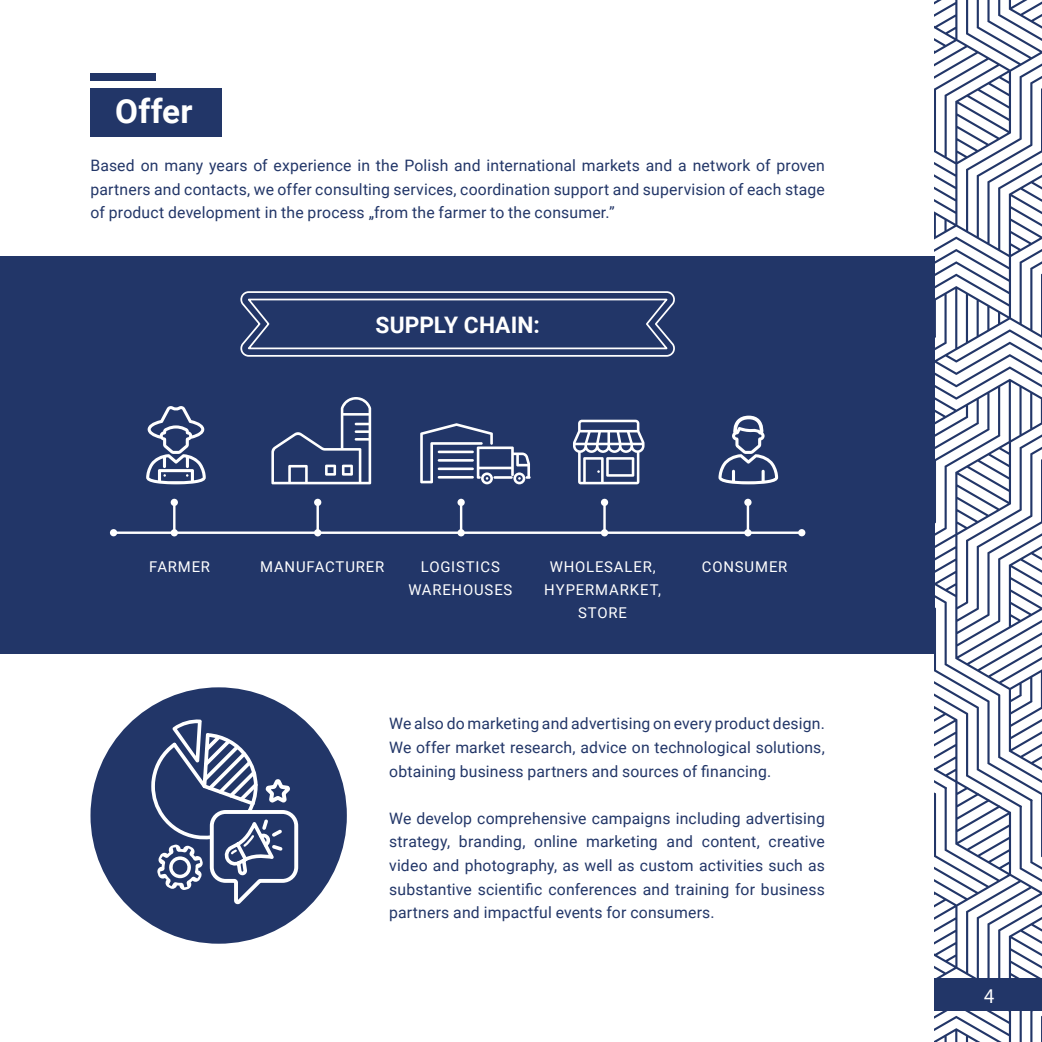
<style>
.page{position:relative;width:1042px;height:1042px;background:#fff}
.page>*{position:absolute;margin:0;border:0;box-sizing:border-box;transform-origin:0 0}
.t1{font:700 33.25px "Roboto";letter-spacing:.005em;color:#fff}
.t2{font:700 22.75px "Roboto";letter-spacing:.005em;color:#fff}
.t3{font:21px "Myriad Pro";color:#fff;scale:.95 1}
.t4{font:15.75px/23.6px "Roboto";letter-spacing:.01em;color:#223668;text-align:justify}
.t5{font:14.88px/22.8px "Roboto";letter-spacing:.055em;color:#fff;text-align:center}
</style>
<div class="page">
<svg style="left:934px;top:0;width:108px;height:780px"></svg>
<svg style="left:934px;top:780px;width:108px;height:262px"></svg>
<div style="left:90px;top:88px;width:132px;height:48px;background:#223668"></div>
<div style="left:90px;top:73px;width:66px;height:7px;background:#223668"></div>
<div style="left:0;top:256px;width:934px;height:397px;background:#223668"></div>
<svg style="left:146px;top:406px;width:60px;height:78px"></svg>
<svg style="left:271px;top:397px;width:100px;height:87px"></svg>
<svg style="left:420px;top:423px;width:111px;height:61px"></svg>
<hr style="left:493px;top:476px;width:20px;height:3px;background:#fff">
<svg style="left:573px;top:420px;width:71px;height:64px"></svg>
<svg style="left:718px;top:416px;width:60px;height:68px"></svg>
<hr style="left:113px;top:531px;width:689px;height:3px;background:#fff">
<div style="left:110px;top:529px;width:7px;height:7px;background:#fff;border-radius:50%"></div>
<div style="left:798px;top:529px;width:7px;height:7px;background:#fff;border-radius:50%"></div>
<hr style="left:173px;top:502px;width:2px;height:31px;background:#fff">
<div style="left:171px;top:529px;width:7px;height:7px;background:#fff;border-radius:50%"></div>
<div style="left:171px;top:499px;width:7px;height:7px;background:#fff;border-radius:50%"></div>
<hr style="left:316px;top:502px;width:3px;height:31px;background:#fff">
<div style="left:314px;top:529px;width:7px;height:7px;background:#fff;border-radius:50%"></div>
<div style="left:314px;top:499px;width:7px;height:7px;background:#fff;border-radius:50%"></div>
<hr style="left:460px;top:502px;width:2px;height:31px;background:#fff">
<div style="left:457px;top:529px;width:8px;height:7px;background:#fff;border-radius:50%"></div>
<div style="left:457px;top:499px;width:8px;height:7px;background:#fff;border-radius:50%"></div>
<hr style="left:603px;top:502px;width:3px;height:31px;background:#fff">
<div style="left:601px;top:529px;width:7px;height:7px;background:#fff;border-radius:50%"></div>
<div style="left:601px;top:499px;width:7px;height:7px;background:#fff;border-radius:50%"></div>
<hr style="left:747px;top:502px;width:2px;height:31px;background:#fff">
<div style="left:744px;top:529px;width:7px;height:7px;background:#fff;border-radius:50%"></div>
<div style="left:744px;top:499px;width:7px;height:7px;background:#fff;border-radius:50%"></div>
<svg style="left:240px;top:291px;width:435px;height:66px"></svg>
<div style="left:90px;top:687px;width:257px;height:256px;background:#223668;border-radius:50%"></div>
<svg style="left:151px;top:719px;width:148px;height:185px"></svg>
<h1 class="t1" style="left:115px;top:88px;width:79px">Offer</h1>
<p class="t4" style="left:90px;top:153px;width:736px">Based on many years of experience in the Polish and international markets and a network of proven partners and contacts, we offer consulting services, coordination support and supervision of each stage of product development in the process „from the farmer to the consumer.”</p>
<h2 class="t2" style="left:375px;top:309px;width:166px">SUPPLY CHAIN:</h2>
<p class="t5" style="left:149px;top:555px;width:62px">FARMER</p>
<p class="t5" style="left:260px;top:555px;width:126px">MANUFACTURER</p>
<p class="t5" style="left:408px;top:555px;width:106px">LOGISTICS<br>WAREHOUSES</p>
<p class="t5" style="left:544px;top:555px;width:118px">WHOLESALER,<br>HYPERMARKET,<br>STORE</p>
<p class="t5" style="left:702px;top:555px;width:87px">CONSUMER</p>
<p class="t4" style="left:389px;top:711px;width:437px">We also do marketing and advertising on every product design.<br>We offer market research, advice on technological solutions, obtaining business partners and sources of financing.</p>
<p class="t4" style="left:389px;top:806px;width:437px">We develop comprehensive campaigns including advertising strategy, branding, online marketing and content, creative video and photography, as well as custom activities such as substantive scientific conferences and training for business partners and impactful events for consumers.</p>
<h3 class="t3" style="left:984px;top:982px;width:12px">4</h3>
</div>
